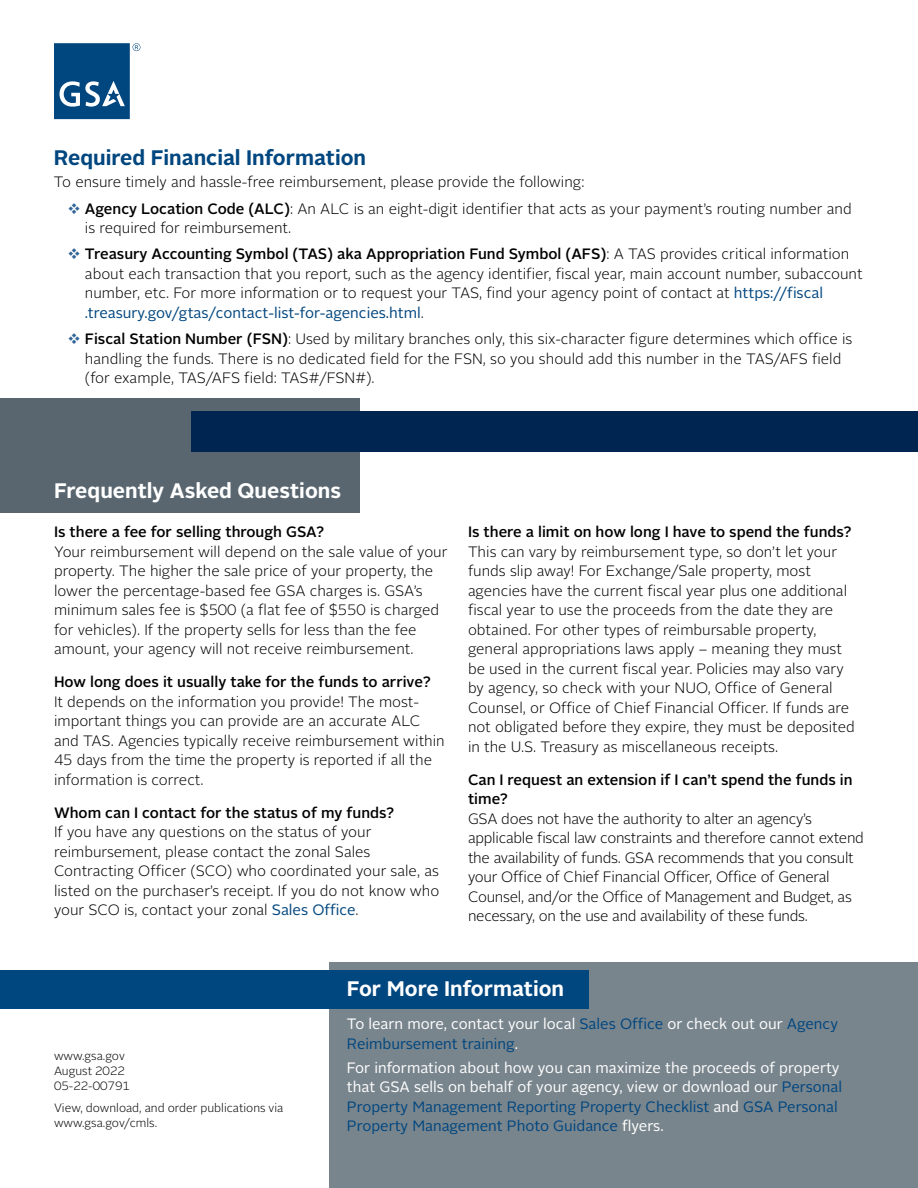
<style>
.page{position:relative;width:918px;height:1188px;background:#fff}
.page>*{position:absolute;margin:0;border:0;box-sizing:border-box;transform-origin:0 0}
.Heads_Bold{font:700 21px "Alright Sans";color:#fff}
.Heads_Bold-2{font:700 21px "Alright Sans";color:#00467f}
.Body_Copy{font:300 15px/19.5px "Alright Sans";color:#000}
.Body_Copy-2{font:15px/19.5px "Alright Sans";color:#fff}
.Body_Copy-3{font:500 15px/19.5px "Alright Sans";color:#000}
.Project_Info{font:300 12px/15px "Alright Sans";color:#000}
.s1{color:#316497}
.s2{font-weight:500}
.s3{font-weight:400;color:#00467f}
.s4{color:#00467f}
</style>
<div class="page">
<div style="left:0;top:398px;width:359px;height:115px;background:#596670"></div>
<div style="left:329px;top:962px;width:589px;height:226px;background:#79858d"></div>
<svg style="left:54px;top:43px;width:86px;height:76px"></svg>
<div style="left:0;top:971px;width:589px;height:38px;background:#00467f"></div>
<div style="left:191px;top:412px;width:727px;height:40px;background:#002551"></div>
<h2 class="Heads_Bold-2" style="left:54px;top:143px;width:314px">Required Financial Information</h2>
<p class="Body_Copy" style="left:54px;top:173px;width:532px">To ensure timely and hassle-free reimbursement, please provide the following:</p>
<p class="Body_Copy" style="left:85px;top:199px;width:768px;text-indent:-18px"><span class="s1">❖</span> <span class="s2">Agency Location Code (ALC)</span>: An ALC is an eight-digit identifier that acts as your payment’s routing number and is required for reimbursement.</p>
<p class="Body_Copy" style="left:85px;top:245px;width:779px;text-indent:-18px"><span class="s1">❖</span> <span class="s2">Treasury Accounting Symbol (TAS) aka Appropriation Fund Symbol (AFS)</span>: A TAS provides critical information about each transaction that you report, such as the agency identifier, fiscal year, main account number, subaccount number, etc. For more information or to request your TAS, find your agency point of contact at <span class="s3">https://fiscal .treasury.gov/gtas/contact-list-for-agencies.html</span>.</p>
<p class="Body_Copy" style="left:85px;top:330px;width:769px;text-indent:-18px"><span class="s1">❖</span> <span class="s2">Fiscal Station Number (FSN)</span>: Used by military branches only, this six-character figure determines which office is handling the funds. There is no dedicated field for the FSN, so you should add this number in the TAS/AFS field (for example, TAS/AFS field: TAS#/FSN#).</p>
<h2 class="Heads_Bold" style="left:54px;top:476px;width:289px">Frequently Asked Questions</h2>
<p class="Body_Copy-3" style="left:54px;top:523px;width:272px">Is there a fee for selling through GSA?</p>
<p class="Body_Copy" style="left:54px;top:542px;width:395px">Your reimbursement will depend on the sale value of your property. The higher the sale price of your property, the lower the percentage-based fee GSA charges is. GSA’s minimum sales fee is $500 (a flat fee of $550 is charged for vehicles). If the property sells for less than the fee amount, your agency will not receive reimbursement.</p>
<p class="Body_Copy-3" style="left:54px;top:673px;width:378px">How long does it usually take for the funds to arrive?</p>
<p class="Body_Copy" style="left:54px;top:692px;width:392px">It depends on the information you provide! The most&shy;important things you can provide are an accurate ALC and TAS. Agencies typically receive reimbursement within 45 days from the time the property is reported if all the information is correct.</p>
<p class="Body_Copy-3" style="left:54px;top:803px;width:342px">Whom can I contact for the status of my funds?</p>
<p class="Body_Copy" style="left:54px;top:823px;width:387px">If you have any questions on the status of your reimbursement, please contact the zonal Sales Contracting Officer (SCO) who coordinated your sale, as listed on the purchaser’s receipt. If you do not know who your SCO is, contact your zonal <span class="s3">Sales Office</span>.</p>
<p class="Body_Copy-3" style="left:468px;top:523px;width:385px">Is there a limit on how long I have to spend the funds?</p>
<p class="Body_Copy" style="left:468px;top:542px;width:388px">This can vary by reimbursement type, so don’t let your funds slip away! For Exchange/Sale property, most agencies have the current fiscal year plus one additional fiscal year to use the proceeds from the date they are obtained. For other types of reimbursable property, general appropriations laws apply – meaning they must be used in the current fiscal year. Policies may also vary by agency, so check with your NUO, Office of General Counsel, or Office of Chief Financial Officer. If funds are not obligated before they expire, they must be deposited in the U.S. Treasury as miscellaneous receipts.</p>
<p class="Body_Copy-3" style="left:468px;top:770px;width:386px">Can I request an extension if I can’t spend the funds in time?</p>
<p class="Body_Copy" style="left:468px;top:809px;width:397px">GSA does not have the authority to alter an agency’s applicable fiscal law constraints and therefore cannot extend the availability of funds. GSA recommends that you consult your Office of Chief Financial Officer, Office of General Counsel, and/or the Office of Management and Budget, as necessary, on the use and availability of these funds.</p>
<p class="Project_Info" style="left:54px;top:1048px;width:72px">www.gsa.gov</p>
<p class="Project_Info" style="left:54px;top:1063px;width:72px">August 2022</p>
<p class="Project_Info" style="left:54px;top:1078px;width:77px">05-22-00791</p>
<p class="Project_Info" style="left:54px;top:1101px;width:231px">View, download, and order publications via www.gsa.gov/cmls.</p>
<h2 class="Heads_Bold" style="left:347px;top:974px;width:219px">For More Information</h2>
<p class="Body_Copy-2" style="left:347px;top:1015px;width:492px">To learn more, contact your local <span class="s4">Sales Office</span> or check out our <span class="s4">Agency<br>Reimbursement training</span>.</p>
<p class="Body_Copy-2" style="left:347px;top:1058px;width:497px">For information about how you can maximize the proceeds of property that GSA sells on behalf of your agency, view or download our <span class="s4">Personal Property Management Reporting Property Checklist</span> and <span class="s4">GSA Personal Property Management Photo Guidance</span> flyers.</p>
</div>
